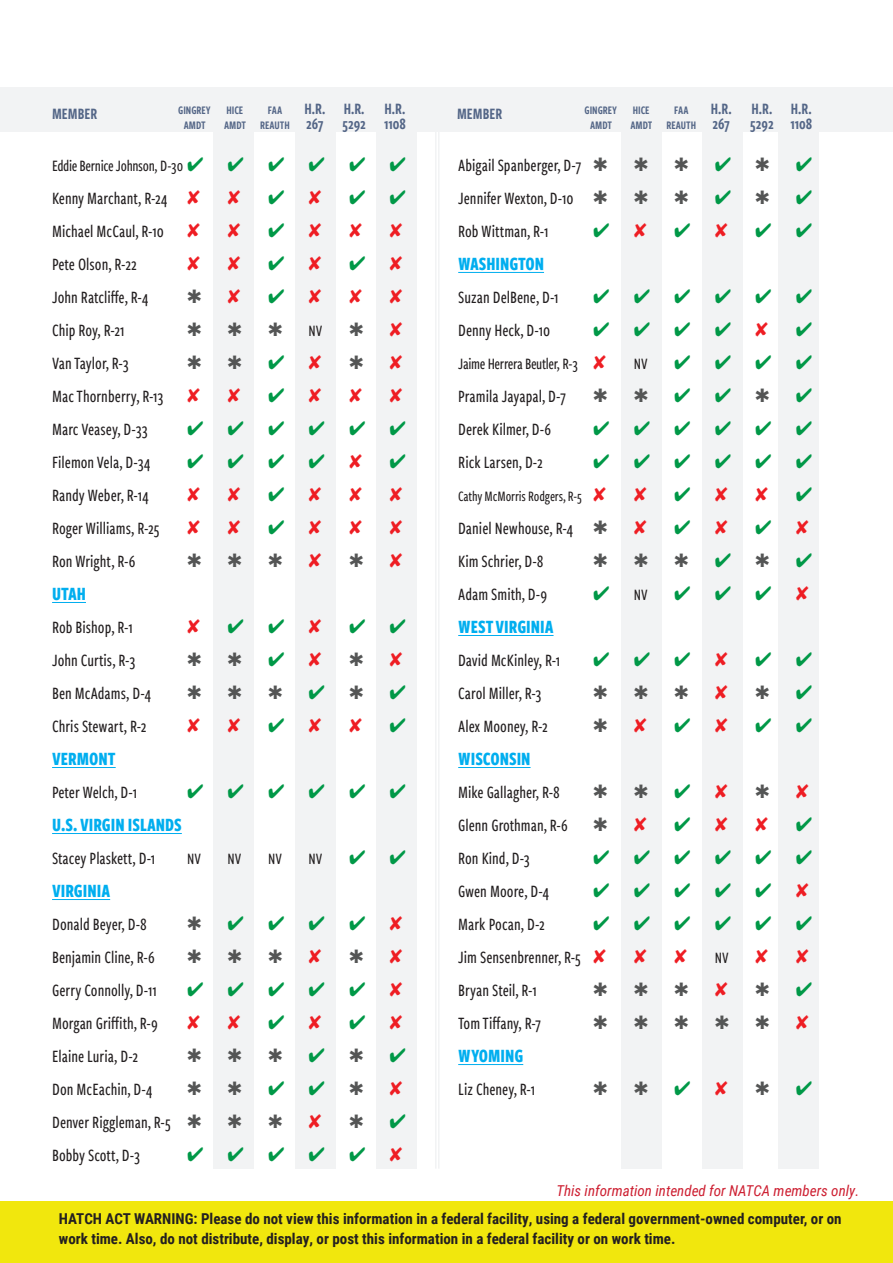
<style>
.page{position:relative;width:893px;height:1263px;background:#fff}
.page>*{position:absolute;margin:0;border:0;box-sizing:border-box;transform-origin:0 0}
.t1{font:19.5px "Zapf Dingbats ITC";color:#009847}
.t2{font:700 19.5px "Freight Sans Cmp Pro";color:#00aeef}
.t3{font:500 18px "Freight Sans Cmp Pro";color:#231f20}
.t4{font:500 16.5px "Freight Sans Cmp Pro";letter-spacing:-.02em;color:#231f20}
.t5{font:16.5px "Freight Sans Cmp Pro Semi";color:#546687}
.t6{font:700 15px/19.5px "Roboto Condensed";color:#231f20}
.t7{font:italic 15px "Roboto Condensed";color:#cd1f31}
.t8{font:500 15px "Freight Sans Cmp Pro";letter-spacing:-.01em;color:#231f20}
.t9{font:12px "Freight Sans Cmp Pro Semi";color:#546687}
.s1{color:#009847}
.s2{color:#ee1d23}
.s3{color:#545555}
</style>
<div class="page">
<div style="left:0;top:1202px;width:893px;height:61px;background:#f1e70d"></div>
<div style="left:213px;top:129px;width:41px;height:1040px;background:#f2f3f4"></div>
<div style="left:376px;top:129px;width:41px;height:1040px;background:#f2f3f4"></div>
<div style="left:295px;top:129px;width:41px;height:1040px;background:#f2f3f4"></div>
<div style="left:622px;top:129px;width:40px;height:1040px;background:#f2f3f4"></div>
<div style="left:779px;top:129px;width:40px;height:1040px;background:#f2f3f4"></div>
<div style="left:702px;top:129px;width:40px;height:1040px;background:#f2f3f4"></div>
<div style="left:0;top:87px;width:893px;height:45px;background:#f2f3f4"></div>
<hr style="left:438px;top:129px;width:2px;height:1039px;background:#f2f3f4">
<hr style="left:435px;top:129px;width:1px;height:1039px;background:#f2f3f4">
<hr style="left:52px;top:602px;width:34px;height:1px;background:#00aeef">
<hr style="left:52px;top:767px;width:64px;height:1px;background:#00aeef">
<hr style="left:52px;top:833px;width:130px;height:1px;background:#00aeef">
<hr style="left:52px;top:899px;width:58px;height:1px;background:#00aeef">
<hr style="left:458px;top:272px;width:86px;height:1px;background:#00aeef">
<hr style="left:458px;top:635px;width:96px;height:1px;background:#00aeef">
<hr style="left:458px;top:767px;width:73px;height:1px;background:#00aeef">
<hr style="left:458px;top:1064px;width:65px;height:1px;background:#00aeef">
<svg style="left:742px;top:157px;width:1px;height:15px"></svg>
<svg style="left:742px;top:190px;width:1px;height:15px"></svg>
<svg style="left:621px;top:223px;width:1px;height:15px"></svg>
<svg style="left:778px;top:223px;width:1px;height:15px"></svg>
<svg style="left:778px;top:520px;width:1px;height:15px"></svg>
<svg style="left:742px;top:553px;width:1px;height:15px"></svg>
<svg style="left:778px;top:652px;width:1px;height:15px"></svg>
<svg style="left:778px;top:718px;width:1px;height:15px"></svg>
<p class="t5" style="left:52px;top:103px;width:47px">MEMBER</p>
<p class="t9" style="left:178px;top:102px;width:34px">GINGREY</p>
<p class="t9" style="left:184px;top:117px;width:23px">AMDT</p>
<p class="t9" style="left:226px;top:102px;width:18px">HICE</p>
<p class="t9" style="left:224px;top:117px;width:23px">AMDT</p>
<p class="t9" style="left:268px;top:102px;width:16px">FAA</p>
<p class="t9" style="left:260px;top:117px;width:31px">REAUTH</p>
<p class="t5" style="left:304px;top:97px;width:22px">H.R.</p>
<p class="t5" style="left:306px;top:112px;width:19px">267</p>
<p class="t5" style="left:344px;top:97px;width:22px">H.R.</p>
<p class="t5" style="left:342px;top:112px;width:25px">5292</p>
<p class="t5" style="left:385px;top:97px;width:22px">H.R.</p>
<p class="t5" style="left:384px;top:112px;width:23px">1108</p>
<p class="t5" style="left:457px;top:103px;width:47px">MEMBER</p>
<p class="t9" style="left:585px;top:102px;width:34px">GINGREY</p>
<p class="t9" style="left:590px;top:117px;width:23px">AMDT</p>
<p class="t9" style="left:633px;top:102px;width:18px">HICE</p>
<p class="t9" style="left:630px;top:117px;width:23px">AMDT</p>
<p class="t9" style="left:674px;top:102px;width:16px">FAA</p>
<p class="t9" style="left:666px;top:117px;width:31px">REAUTH</p>
<p class="t5" style="left:711px;top:97px;width:22px">H.R.</p>
<p class="t5" style="left:712px;top:112px;width:19px">267</p>
<p class="t5" style="left:752px;top:97px;width:22px">H.R.</p>
<p class="t5" style="left:750px;top:112px;width:25px">5292</p>
<p class="t5" style="left:791px;top:97px;width:22px">H.R.</p>
<p class="t5" style="left:790px;top:112px;width:23px">1108</p>
<p class="t4" style="left:52px;top:154px;width:355px">Eddie Bernice Johnson, D-30 <span class="s1">✔</span> <span class="s1">✔</span> <span class="s1">✔</span> <span class="s1">✔</span> <span class="s1">✔</span> <span class="s1">✔</span></p>
<p class="t3" style="left:52px;top:186px;width:150px">Kenny Marchant, R-24 <span class="s2">✘</span></p>
<p class="t3" style="left:52px;top:219px;width:150px">Michael McCaul, R-10 <span class="s2">✘</span></p>
<p class="t3" style="left:52px;top:252px;width:86px">Pete Olson, R-22</p>
<p class="t3" style="left:52px;top:285px;width:98px">John Ratcliffe, R-4</p>
<p class="t3" style="left:52px;top:318px;width:74px">Chip Roy, R-21</p>
<p class="t4" style="left:309px;top:319px;width:15px">NV</p>
<p class="t3" style="left:52px;top:351px;width:78px">Van Taylor, R-3</p>
<p class="t3" style="left:52px;top:384px;width:150px">Mac Thornberry, R-13 <span class="s2">✘</span></p>
<p class="t3" style="left:52px;top:417px;width:97px">Marc Veasey, D-33</p>
<p class="t1" style="left:187px;top:419px;width:220px">✔✔✔✔✔✔</p>
<p class="t3" style="left:52px;top:450px;width:100px">Filemon Vela, D-34</p>
<p class="t1" style="left:187px;top:452px;width:177px">✔✔✔✔<span class="s2">✘</span></p>
<p class="t3" style="left:52px;top:483px;width:98px">Randy Weber, R-14</p>
<p class="t3" style="left:52px;top:516px;width:109px">Roger Williams, R-25</p>
<p class="t3" style="left:52px;top:549px;width:85px">Ron Wright, R-6</p>
<p class="t2" style="left:52px;top:580px;width:35px">UTAH</p>
<p class="t3" style="left:52px;top:615px;width:82px">Rob Bishop, R-1</p>
<p class="t1" style="left:228px;top:617px;width:96px">✔✔<span class="s2">✘</span></p>
<p class="t3" style="left:52px;top:648px;width:85px">John Curtis, R-3</p>
<p class="t3" style="left:52px;top:681px;width:101px">Ben McAdams, D-4</p>
<p class="t3" style="left:52px;top:714px;width:96px">Chris Stewart, R-2</p>
<p class="t2" style="left:52px;top:745px;width:65px">VERMONT</p>
<p class="t3" style="left:52px;top:780px;width:86px">Peter Welch, D-1</p>
<p class="t1" style="left:187px;top:782px;width:220px">✔✔✔✔✔✔</p>
<p class="t2" style="left:52px;top:811px;width:131px">U.S. VIRGIN ISLANDS</p>
<p class="t3" style="left:52px;top:846px;width:105px">Stacey Plaskett, D-1</p>
<p class="t4" style="left:187px;top:847px;width:15px">NV</p>
<p class="t4" style="left:228px;top:847px;width:15px">NV</p>
<p class="t4" style="left:268px;top:847px;width:15px">NV</p>
<p class="t4" style="left:309px;top:847px;width:15px">NV</p>
<p class="t2" style="left:52px;top:877px;width:60px">VIRGINIA</p>
<p class="t3" style="left:52px;top:912px;width:96px">Donald Beyer, D-8</p>
<p class="t1" style="left:228px;top:914px;width:177px">✔✔✔✔<span class="s2">✘</span></p>
<p class="t3" style="left:52px;top:945px;width:104px">Benjamin Cline, R-6</p>
<p class="t3" style="left:52px;top:978px;width:106px">Gerry Connolly, D-11</p>
<p class="t1" style="left:187px;top:980px;width:217px">✔✔✔✔✔<span class="s2">✘</span></p>
<p class="t3" style="left:52px;top:1011px;width:107px">Morgan Griffith, R-9</p>
<p class="t3" style="left:52px;top:1044px;width:88px">Elaine Luria, D-2</p>
<p class="t3" style="left:52px;top:1077px;width:102px">Don McEachin, D-4</p>
<p class="t1" style="left:268px;top:1079px;width:97px">✔✔<span class="s3">✱</span></p>
<p class="t3" style="left:52px;top:1110px;width:151px">Denver Riggleman, R-5 <span class="s3">✱</span></p>
<p class="t3" style="left:52px;top:1143px;width:90px">Bobby Scott, D-3</p>
<p class="t1" style="left:187px;top:1145px;width:217px">✔✔✔✔✔<span class="s2">✘</span></p>
<p class="t3" style="left:458px;top:153px;width:151px">Abigail Spanberger, D-7 <span class="s3">✱</span></p>
<p class="t3" style="left:458px;top:186px;width:151px">Jennifer Wexton, D-10 <span class="s3">✱</span></p>
<p class="t3" style="left:458px;top:219px;width:92px">Rob Wittman, R-1</p>
<p class="t2" style="left:458px;top:250px;width:87px">WASHINGTON</p>
<p class="t3" style="left:458px;top:285px;width:102px">Suzan DelBene, D-1</p>
<p class="t1" style="left:593px;top:287px;width:220px">✔✔✔✔✔✔</p>
<p class="t3" style="left:458px;top:318px;width:94px">Denny Heck, D-10</p>
<p class="t1" style="left:593px;top:320px;width:177px">✔✔✔✔<span class="s2">✘</span></p>
<p class="t4" style="left:458px;top:352px;width:150px">Jaime Herrera Beutler, R-3 <span class="s2">✘</span></p>
<p class="t4" style="left:634px;top:352px;width:15px">NV</p>
<p class="t1" style="left:674px;top:353px;width:139px">✔✔✔✔</p>
<p class="t3" style="left:458px;top:384px;width:109px">Pramila Jayapal, D-7</p>
<p class="t1" style="left:674px;top:386px;width:97px">✔✔<span class="s3">✱</span></p>
<p class="t3" style="left:458px;top:417px;width:95px">Derek Kilmer, D-6</p>
<p class="t1" style="left:593px;top:419px;width:220px">✔✔✔✔✔✔</p>
<p class="t3" style="left:458px;top:450px;width:86px">Rick Larsen, D-2</p>
<p class="t1" style="left:593px;top:452px;width:220px">✔✔✔✔✔✔</p>
<p class="t8" style="left:458px;top:486px;width:150px">Cathy McMorris Rodgers, R-5 <span class="s2">✘</span></p>
<p class="t3" style="left:458px;top:516px;width:151px">Daniel Newhouse, R-4 <span class="s3">✱</span></p>
<p class="t3" style="left:458px;top:549px;width:87px">Kim Schrier, D-8</p>
<p class="t3" style="left:458px;top:582px;width:91px">Adam Smith, D-9</p>
<p class="t4" style="left:593px;top:583px;width:56px"><span class="s1">✔</span> NV</p>
<p class="t1" style="left:674px;top:584px;width:136px">✔✔✔<span class="s2">✘</span></p>
<p class="t2" style="left:458px;top:613px;width:97px">WEST VIRGINIA</p>
<p class="t3" style="left:458px;top:648px;width:104px">David McKinley, R-1</p>
<p class="t1" style="left:593px;top:650px;width:136px">✔✔✔<span class="s2">✘</span></p>
<p class="t3" style="left:458px;top:681px;width:85px">Carol Miller, R-3</p>
<p class="t3" style="left:458px;top:714px;width:91px">Alex Mooney, R-2</p>
<p class="t2" style="left:458px;top:745px;width:74px">WISCONSIN</p>
<p class="t3" style="left:458px;top:780px;width:103px">Mike Gallagher, R-8</p>
<p class="t3" style="left:458px;top:813px;width:111px">Glenn Grothman, R-6</p>
<p class="t3" style="left:458px;top:846px;width:73px">Ron Kind, D-3</p>
<p class="t1" style="left:593px;top:848px;width:220px">✔✔✔✔✔✔</p>
<p class="t3" style="left:458px;top:879px;width:93px">Gwen Moore, D-4</p>
<p class="t1" style="left:593px;top:881px;width:217px">✔✔✔✔✔<span class="s2">✘</span></p>
<p class="t3" style="left:458px;top:912px;width:88px">Mark Pocan, D-2</p>
<p class="t1" style="left:593px;top:914px;width:220px">✔✔✔✔✔✔</p>
<p class="t3" style="left:458px;top:945px;width:150px">Jim Sensenbrenner, R-5 <span class="s2">✘</span></p>
<p class="t4" style="left:715px;top:946px;width:15px">NV</p>
<p class="t3" style="left:458px;top:978px;width:80px">Bryan Steil, R-1</p>
<p class="t3" style="left:458px;top:1011px;width:85px">Tom Tiffany, R-7</p>
<p class="t2" style="left:458px;top:1042px;width:67px">WYOMING</p>
<p class="t3" style="left:458px;top:1077px;width:78px">Liz Cheney, R-1</p>
<p class="t7" style="left:556px;top:1180px;width:304px">This information intended for NATCA members only.</p>
<p class="t6" style="left:59px;top:1208px;width:784px">HATCH ACT WARNING: Please do not view this information in a federal facility, using a federal government-owned computer, or on work time. Also, do not distribute, display, or post this information in a federal facility or on work time.</p>
</div>
